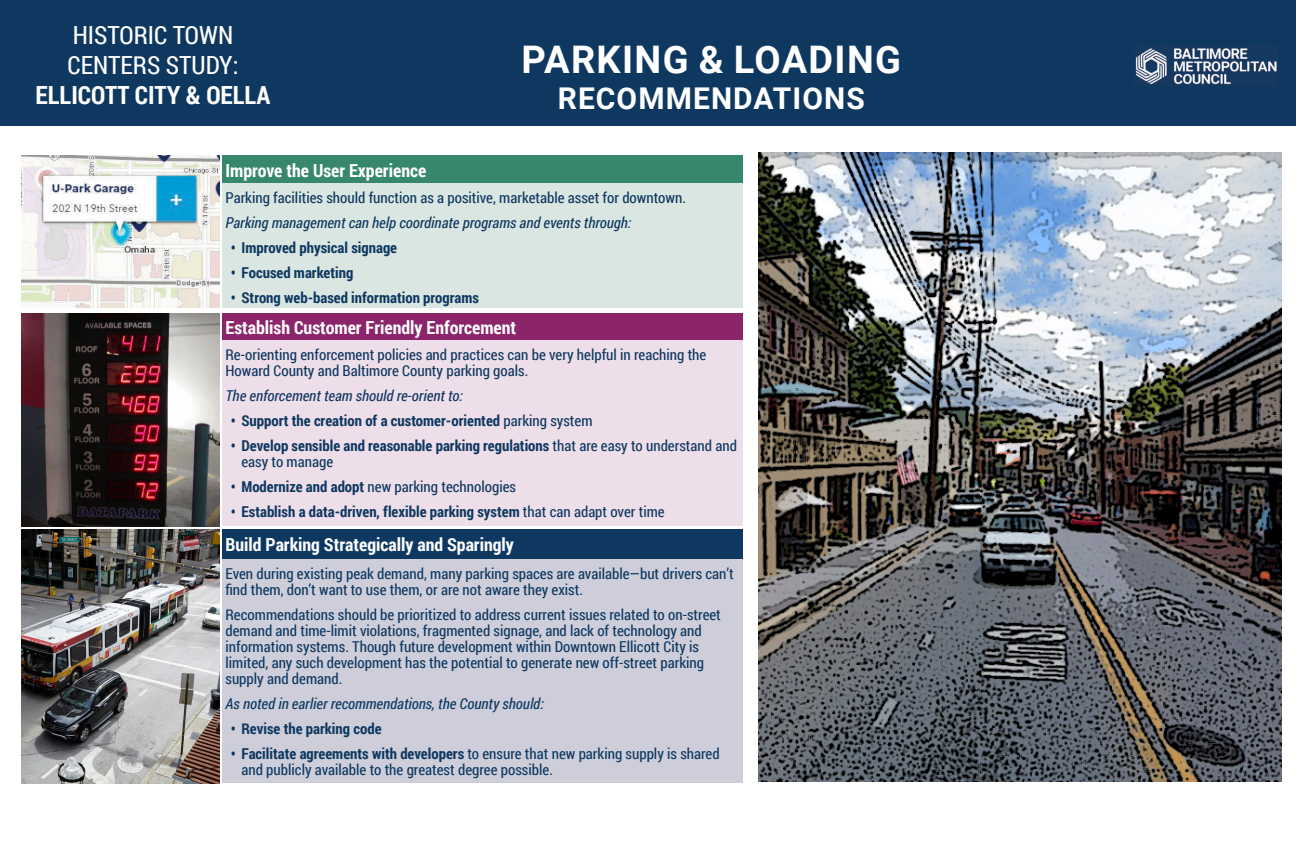
<style>
.page{position:relative;width:1296px;height:864px;background:#fff}
.page>*{position:absolute;margin:0;border:0;box-sizing:border-box;transform-origin:0 0}
.t1{font:700 38px "Roboto";letter-spacing:.035em;color:#fff}
.t2{font:700 30px "Roboto";letter-spacing:.035em;color:#fff}
.t3{font:25px/30px "Roboto Condensed";color:#fff}
.t4{font:700 25px "Roboto Condensed";color:#fff}
.t5{font:700 18px "Roboto Condensed";color:#fff}
.t6{font:15px/16px "Roboto Condensed";color:#0e3860}
.t7{font:700 15px/16px "Roboto Condensed";color:#0e3860}
.t8{font:italic 15px "Roboto Condensed";color:#0e3860}
.s1{font-weight:400}
.s2{font-weight:700}
</style>
<div class="page">
<div style="left:0;top:0;width:1296px;height:126px;background:#0e3860"></div>
<img style="left:1134px;top:45px;width:144px;height:41px">
<div style="left:221px;top:153px;width:524px;height:30px;background:#36876d"></div>
<div style="left:221px;top:183px;width:524px;height:127px;background:#dae6e1"></div>
<div style="left:221px;top:310px;width:524px;height:30px;background:#8b246b"></div>
<div style="left:221px;top:340px;width:524px;height:188px;background:#eedee9"></div>
<div style="left:221px;top:528px;width:524px;height:31px;background:#0e3860"></div>
<div style="left:221px;top:559px;width:524px;height:227px;background:#cdced9"></div>
<hr style="left:743px;top:155px;width:3px;height:28px;background:#fff">
<hr style="left:743px;top:183px;width:3px;height:127px;background:#fff">
<hr style="left:219px;top:152px;width:527px;height:3px;background:#fff">
<hr style="left:743px;top:310px;width:3px;height:30px;background:#fff">
<hr style="left:743px;top:340px;width:3px;height:186px;background:#fff">
<hr style="left:221px;top:526px;width:525px;height:3px;background:#fff">
<hr style="left:743px;top:529px;width:3px;height:30px;background:#fff">
<hr style="left:743px;top:559px;width:3px;height:224px;background:#fff">
<div style="left:221px;top:308px;width:522px;height:5px;background:#fff"></div>
<div style="left:221px;top:783px;width:525px;height:5px;background:#fff"></div>
<hr style="left:219px;top:155px;width:3px;height:28px;background:#fff">
<hr style="left:219px;top:183px;width:3px;height:125px;background:#fff">
<hr style="left:219px;top:313px;width:3px;height:27px;background:#fff">
<hr style="left:219px;top:340px;width:3px;height:186px;background:#fff">
<hr style="left:219px;top:529px;width:3px;height:30px;background:#fff">
<hr style="left:219px;top:559px;width:3px;height:224px;background:#fff">
<img style="left:21px;top:157px;width:198px;height:151px">
<img style="left:21px;top:156px;width:198px;height:1px">
<img style="left:21px;top:313px;width:198px;height:213px">
<img style="left:21px;top:529px;width:198px;height:254px">
<img style="left:758px;top:153px;width:524px;height:628px">
<h3 class="t3" style="left:68px;top:19px;width:172px">HISTORIC TOWN<br>CENTERS STUDY:</h3>
<h3 class="t4" style="left:36px;top:78px;width:236px">ELLICOTT CITY &amp; OELLA</h3>
<h1 class="t1" style="left:522px;top:33px;width:381px">PARKING &amp; LOADING</h1>
<h2 class="t2" style="left:558px;top:77px;width:309px">RECOMMENDATIONS</h2>
<p class="t5" style="left:225px;top:158px;width:202px">Improve the User Experience</p>
<p class="t6" style="left:225px;top:189px;width:462px">Parking facilities should function as a positive, marketable asset for downtown.</p>
<p class="t8" style="left:225px;top:212px;width:407px">Parking management can help coordinate programs and events through:</p>
<p class="t7" style="left:231px;top:239px;width:168px">• Improved physical signage</p>
<p class="t7" style="left:231px;top:264px;width:124px">• Focused marketing</p>
<p class="t7" style="left:231px;top:289px;width:250px">• Strong web-based information programs</p>
<p class="t5" style="left:225px;top:315px;width:292px">Establish Customer Friendly Enforcement</p>
<p class="t6" style="left:225px;top:346px;width:482px">Re-orienting enforcement policies and practices can be very helpful in reaching the<br>Howard County and Baltimore County parking goals.</p>
<p class="t8" style="left:225px;top:385px;width:239px">The enforcement team should re-orient to:</p>
<p class="t7" style="left:231px;top:412px;width:363px">• Support the creation of a customer-oriented <span class="s1">parking system</span></p>
<p class="t7" style="left:241px;top:437px;width:497px;text-indent:-11px">• Develop sensible and reasonable parking regulations <span class="s1">that are easy to understand and easy to manage</span></p>
<p class="t6" style="left:231px;top:478px;width:287px"><span class="s2">• Modernize and adopt</span> new parking technologies</p>
<p class="t7" style="left:231px;top:503px;width:435px">• Establish a data-driven, flexible parking system <span class="s1">that can adapt over time</span></p>
<p class="t5" style="left:225px;top:532px;width:290px">Build Parking Strategically and Sparingly</p>
<p class="t6" style="left:225px;top:565px;width:510px">Even during existing peak demand, many parking spaces are available—but drivers can’t find them, don’t want to use them, or are not aware they exist.</p>
<p class="t6" style="left:225px;top:606px;width:497px">Recommendations should be prioritized to address current issues related to on-street demand and time-limit violations, fragmented signage, and lack of technology and information systems. Though future development within Downtown Ellicott City is limited, any such development has the potential to generate new off-street parking supply and demand.</p>
<p class="t8" style="left:225px;top:693px;width:320px">As noted in earlier recommendations, the County should:</p>
<p class="t7" style="left:231px;top:720px;width:152px">• Revise the parking code</p>
<p class="t6" style="left:241px;top:745px;width:480px;text-indent:-10px"><span class="s2">• Facilitate agreements with developers</span> to ensure that new parking supply is shared and publicly available to the greatest degree possible.</p>
</div>
